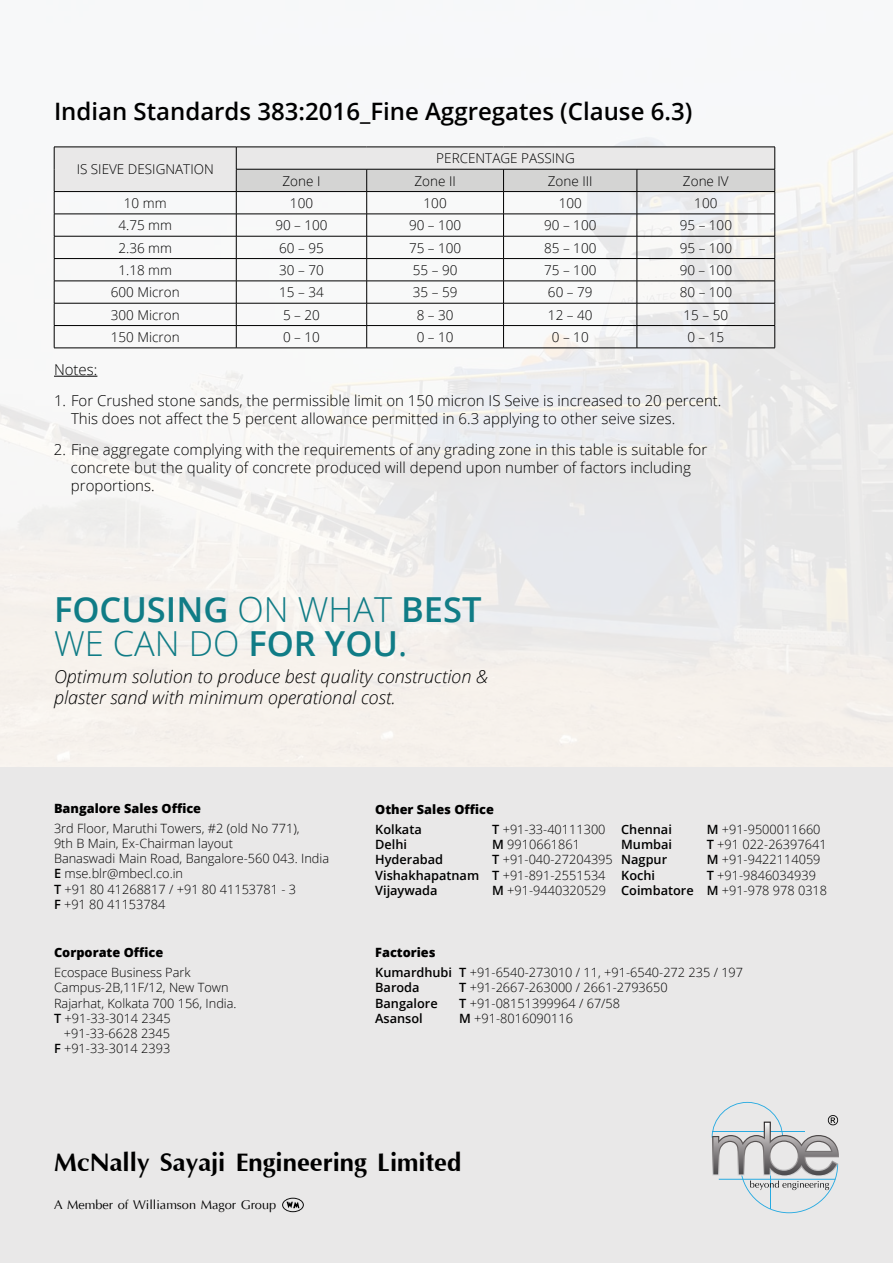
<style>
.page{position:relative;width:893px;height:1263px;background:#fff}
.page>*{position:absolute;margin:0;border:0;box-sizing:border-box;transform-origin:0 0}
.t1{font:600 34.5px/34.5px "Open Sans";color:#107c86}
.t2{font:30px "BNB TT Sushmita EN Bold";color:#000}
.t3{font:600 24px "Open Sans";color:#000}
.t4{font:italic 300 18px/21.6px "Open Sans";color:#000}
.t5{font:300 15px/18px "Open Sans";color:#000}
.t6{font:300 13.5px "Open Sans";color:#000}
.t7{font:13.5px "BNB TT Sushmita EN Normal";color:#000}
.t8{font:300 12.75px/15.3px "Open Sans";color:#000}
.t9{font:600 12.75px "Open Sans";color:#000}
.t10{font:800 12.75px "Open Sans";color:#000}
.s1{font-weight:300}
.s2{font-weight:400}
.s3{font-weight:600}
.s4{font-weight:800}
</style>
<div class="page">
<img style="left:0;top:130px;width:893px;height:637px">
<div style="left:0;top:767px;width:893px;height:496px;background:#e9e8e8"></div>
<svg style="left:712px;top:1102px;width:127px;height:111px"></svg>
<svg style="left:282px;top:1198px;width:22px;height:14px"></svg>
<svg style="left:54px;top:147px;width:721px;height:201px"></svg>
<hr style="left:54px;top:348px;width:182px;height:1px;background:#000">
<hr style="left:236px;top:348px;width:131px;height:1px;background:#000">
<hr style="left:367px;top:348px;width:137px;height:1px;background:#000">
<hr style="left:504px;top:348px;width:133px;height:1px;background:#000">
<hr style="left:637px;top:348px;width:138px;height:1px;background:#000">
<hr style="left:54px;top:376px;width:43px;height:1px;background:#000">
<h3 class="t3" style="left:54px;top:95px;width:640px">Indian Standards 383:2016_Fine Aggregates (Clause 6.3)</h3>
<p class="t6" style="left:77px;top:160px;width:139px">IS SIEVE DESIGNATION</p>
<p class="t6" style="left:436px;top:149px;width:17px">Percentagepassing</p>
<p class="t6" style="left:282px;top:171px;width:39px">Zone I</p>
<p class="t6" style="left:414px;top:171px;width:43px">Zone II</p>
<p class="t6" style="left:548px;top:171px;width:46px">Zone III</p>
<p class="t6" style="left:683px;top:171px;width:47px">Zone IV</p>
<p class="t6" style="left:124px;top:194px;width:44px">10 mm</p>
<p class="t6" style="left:290px;top:194px;width:25px">100</p>
<p class="t6" style="left:424px;top:194px;width:25px">100</p>
<p class="t6" style="left:559px;top:194px;width:25px">100</p>
<p class="t6" style="left:694px;top:194px;width:25px">100</p>
<p class="t6" style="left:118px;top:216px;width:55px">4.75 mm</p>
<p class="t6" style="left:275px;top:216px;width:54px">90 – 100</p>
<p class="t6" style="left:409px;top:216px;width:54px">90 – 100</p>
<p class="t6" style="left:544px;top:216px;width:54px">90 – 100</p>
<p class="t6" style="left:680px;top:216px;width:54px">95 – 100</p>
<p class="t6" style="left:118px;top:238px;width:55px">2.36 mm</p>
<p class="t6" style="left:279px;top:238px;width:46px">60 – 95</p>
<p class="t6" style="left:409px;top:238px;width:54px">75 – 100</p>
<p class="t6" style="left:544px;top:238px;width:54px">85 – 100</p>
<p class="t6" style="left:680px;top:238px;width:54px">95 – 100</p>
<p class="t6" style="left:118px;top:261px;width:55px">1.18 mm</p>
<p class="t6" style="left:279px;top:261px;width:46px">30 – 70</p>
<p class="t6" style="left:413px;top:261px;width:46px">55 – 90</p>
<p class="t6" style="left:544px;top:261px;width:54px">75 – 100</p>
<p class="t6" style="left:680px;top:261px;width:54px">90 – 100</p>
<p class="t6" style="left:111px;top:283px;width:70px">600 Micron</p>
<p class="t6" style="left:279px;top:283px;width:46px">15 – 34</p>
<p class="t6" style="left:413px;top:283px;width:46px">35 – 59</p>
<p class="t6" style="left:548px;top:283px;width:46px">60 – 79</p>
<p class="t6" style="left:680px;top:283px;width:54px">80 – 100</p>
<p class="t6" style="left:111px;top:305px;width:70px">300 Micron</p>
<p class="t6" style="left:283px;top:305px;width:38px">5–20</p>
<p class="t6" style="left:417px;top:305px;width:38px">8–30</p>
<p class="t6" style="left:548px;top:305px;width:46px">12 – 40</p>
<p class="t6" style="left:684px;top:305px;width:46px">15 – 50</p>
<p class="t6" style="left:111px;top:328px;width:70px">150 Micron</p>
<p class="t6" style="left:283px;top:328px;width:38px">0–10</p>
<p class="t6" style="left:417px;top:328px;width:38px">0–10</p>
<p class="t6" style="left:552px;top:328px;width:38px">0–10</p>
<p class="t6" style="left:687px;top:328px;width:38px">0–15</p>
<p class="t5" style="left:54px;top:360px;width:45px">Notes:</p>
<p class="t5" style="left:71px;top:391px;width:652px;text-indent:-17px">1. For Crushed stone sands, the permissible limit on 150 micron IS Seive is increased to 20 percent.<br>This does not affect the 5 percent allowance permitted in 6.3 applying to other seive sizes.</p>
<p class="t5" style="left:71px;top:440px;width:638px;text-indent:-17px">2. Fine aggregate complying with the requirements of any grading zone in this table is suitable for concrete but the quality of concrete produced will depend upon number of factors including proportions.</p>
<h1 class="t1" style="left:54px;top:591px;width:429px">FOCUSING <span class="s1">ON WHAT</span> BEST<br><span class="s1">WE CAN DO</span> FOR YOU<span class="s2">.</span></h1>
<h3 class="t4" style="left:54px;top:665px;width:435px">Optimum solution to produce best quality construction &amp; plaster sand with minimum operational cost.</h3>
<p class="t10" style="left:54px;top:799px;width:149px">Bangalore Sales Office</p>
<p class="t8" style="left:54px;top:820px;width:277px">3rd Floor, Maruthi Towers, #2 (old No 771),<br>9th B Main, Ex-Chairman layout<br>Banaswadi Main Road, Bangalore-560 043. India<br><span class="s3">E</span> mse.blr@mbecl.co.in<br><span class="s3">T</span> +91 80 41268817 / +91 80 41153781 - 3<br><span class="s3">F</span> +91 80 41153784</p>
<p class="t10" style="left:54px;top:943px;width:111px">Corporate Office</p>
<p class="t8" style="left:54px;top:964px;width:138px">Ecospace Business Park</p>
<p class="t8" style="left:54px;top:979px;width:176px">Campus-2B,11F/12, New Town</p>
<p class="t8" style="left:54px;top:995px;width:184px">Rajarhat, Kolkata 700 156, India.</p>
<p class="t8" style="left:54px;top:1010px;width:118px"><span class="s3">T</span> +91-33-3014 2345</p>
<p class="t8" style="left:64px;top:1025px;width:108px">+91-33-6628 2345</p>
<p class="t8" style="left:54px;top:1041px;width:118px"><span class="s3">F</span> +91-33-3014 2393</p>
<p class="t10" style="left:375px;top:800px;width:120px">Other Sales Office</p>
<p class="t9" style="left:375px;top:820px;width:48px">Kolkata</p>
<p class="t8" style="left:492px;top:821px;width:181px"><span class="s3">T</span> +91-33-40111300 <span class="s3">Chennai</span></p>
<p class="t8" style="left:707px;top:821px;width:115px"><span class="s3">M</span> +91-9500011660</p>
<p class="t9" style="left:375px;top:835px;width:33px">Delhi</p>
<p class="t8" style="left:492px;top:836px;width:89px"><span class="s3">M</span> 9910661861</p>
<p class="t9" style="left:621px;top:835px;width:52px">Mumbai</p>
<p class="t8" style="left:707px;top:836px;width:121px"><span class="s3">T</span> +91 022-26397641</p>
<p class="t9" style="left:375px;top:851px;width:69px">Hyderabad</p>
<p class="t8" style="left:492px;top:852px;width:177px"><span class="s3">T</span> +91-040-27204395 <span class="s3">Nagpur</span></p>
<p class="t8" style="left:707px;top:852px;width:115px"><span class="s3">M</span> +91-9422114059</p>
<p class="t9" style="left:375px;top:866px;width:281px">Vishakhapatnam T <span class="s1">+91-891-2551534</span> Kochi</p>
<p class="t8" style="left:707px;top:867px;width:111px"><span class="s3">T</span> +91-9846034939</p>
<p class="t9" style="left:375px;top:881px;width:64px">Vijaywada</p>
<p class="t8" style="left:492px;top:882px;width:336px"><span class="s3">M</span> +91-9440320529 <span class="s3">Coimbatore M</span> +91-978 978 0318</p>
<p class="t8" style="left:375px;top:943px;width:369px;line-height:19.5px"><span class="s4">Factories<br></span><span class="s3">Kumardhubi T</span> +91-6540-273010 / 11, +91-6540-272 235 / 197</p>
<p class="t9" style="left:375px;top:979px;width:46px">Baroda</p>
<p class="t8" style="left:459px;top:979px;width:210px"><span class="s3">T</span> +91-2667-263000 / 2661-2793650</p>
<p class="t9" style="left:375px;top:994px;width:64px">Bangalore</p>
<p class="t8" style="left:459px;top:995px;width:163px"><span class="s3">T</span> +91-08151399964 / 67/58</p>
<p class="t9" style="left:375px;top:1009px;width:49px">Asansol</p>
<p class="t8" style="left:459px;top:1010px;width:115px"><span class="s3">M</span> +91-8016090116</p>
<h2 class="t2" style="left:54px;top:1148px;width:409px">McNally Sayaji Engineering Limited</h2>
<p class="t7" style="left:54px;top:1199px;width:224px">A Member of Williamson Magor Group</p>
</div>
